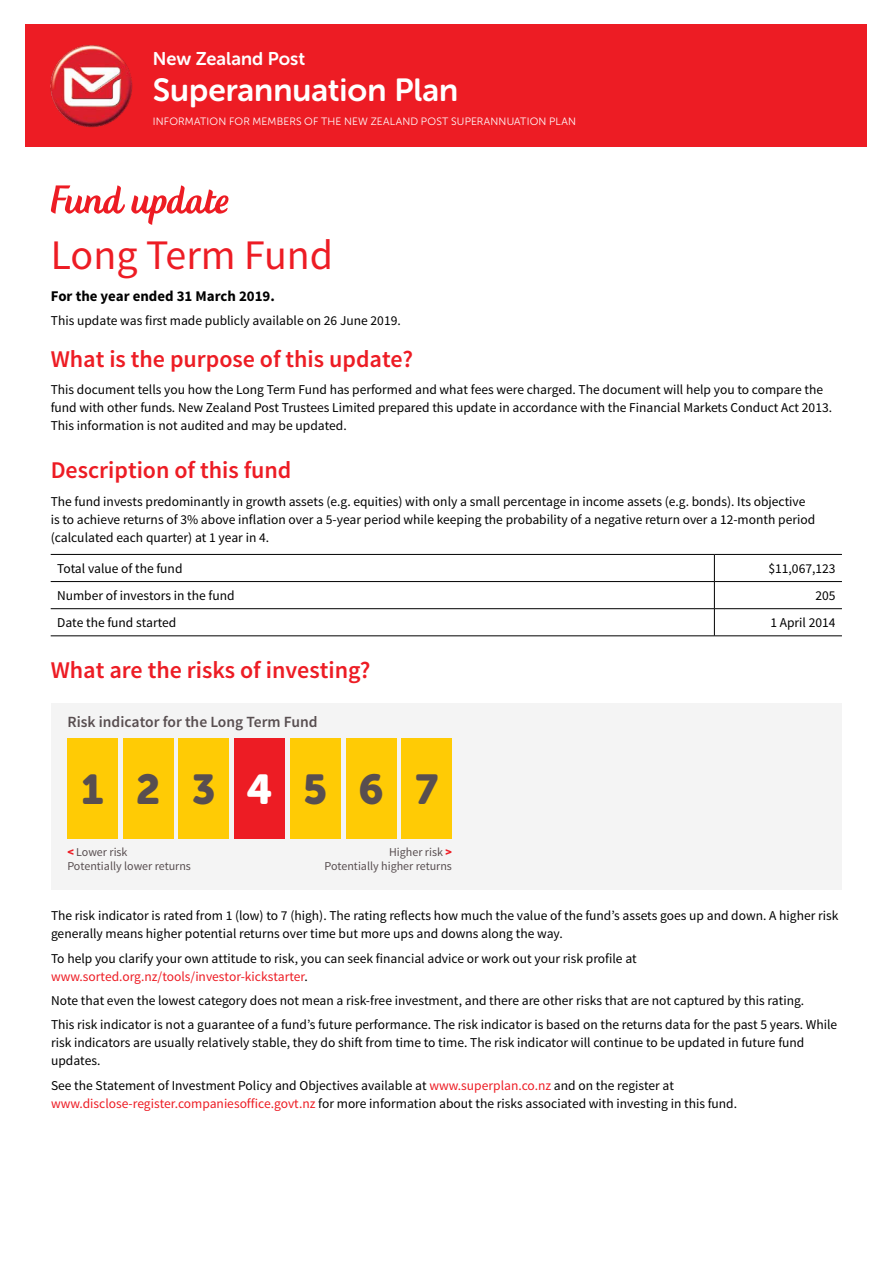
<style>
.page{position:relative;width:893px;height:1263px;background:#fff}
.page>*{position:absolute;margin:0;border:0;box-sizing:border-box;transform-origin:0 0}
.t1{font:52.5px "Creamy Script";letter-spacing:-.01em;color:#ed1c24}
.t2{font:42px "Source Sans Pro";color:#ed1c24}
.t3{font:41.55px "Museo Sans Rounded 900";letter-spacing:.76em;color:#584e50}
.t4{font:31.8px "Museo Sans Rounded 700";color:#fff}
.t5{font:600 24px "Source Sans Pro";color:#ed1c24}
.t6{font:18.45px "Museo Sans Rounded 700";color:#fff}
.t7{font:600 15.6px "Source Sans Pro";color:#584e50}
.t8{font:700 14.85px "Source Sans Pro";color:#000}
.t9{font:13.5px/18px "Source Sans Pro";color:#000}
.t10{font:12px/13.8px "Source Sans Pro";color:#584e50}
.t11{font:10.65px "Museo Sans Rounded 300";letter-spacing:.02em;color:#fff}
.s1{color:#fff}
.s2{font-weight:900;color:#ed1c24}
.s3{color:#ed1c24}
</style>
<div class="page">
<div style="left:26px;top:24px;width:841px;height:123px;background:#ed1c24"></div>
<img style="left:50px;top:45px;width:83px;height:83px">
<hr style="left:51px;top:554px;width:663px;height:1px;background:#000">
<hr style="left:714px;top:554px;width:128px;height:1px;background:#000">
<hr style="left:51px;top:581px;width:663px;height:1px;background:#000">
<hr style="left:714px;top:581px;width:128px;height:1px;background:#000">
<hr style="left:51px;top:608px;width:663px;height:1px;background:#000">
<hr style="left:714px;top:608px;width:128px;height:1px;background:#000">
<svg style="left:714px;top:555px;width:1px;height:81px"></svg>
<hr style="left:51px;top:636px;width:663px;height:1px;background:#000">
<hr style="left:714px;top:636px;width:128px;height:1px;background:#000">
<div style="left:51px;top:703px;width:791px;height:187px;background:#f4f4f4"></div>
<div style="left:67px;top:739px;width:50px;height:100px;background:#ffcb05"></div>
<div style="left:123px;top:739px;width:50px;height:100px;background:#ffcb05"></div>
<div style="left:179px;top:739px;width:50px;height:100px;background:#ffcb05"></div>
<div style="left:235px;top:739px;width:50px;height:100px;background:#ed1c24"></div>
<div style="left:290px;top:739px;width:50px;height:100px;background:#ffcb05"></div>
<div style="left:346px;top:739px;width:50px;height:100px;background:#ffcb05"></div>
<div style="left:402px;top:739px;width:50px;height:100px;background:#ffcb05"></div>
<h3 class="t6" style="left:153px;top:48px;width:154px">New Zealand Post</h3>
<h3 class="t4" style="left:153px;top:72px;width:307px">Superannuation Plan</h3>
<p class="t11" style="left:153px;top:116px;width:425px">INFORMATION FOR MEMBERS OF THE NEW ZEALAND POST SUPERANNUATION PLAN</p>
<h1 class="t1" style="left:51px;top:175px;width:180px">Fund update</h1>
<h2 class="t2" style="left:51px;top:229px;width:284px">Long Term Fund</h2>
<p class="t8" style="left:51px;top:286px;width:226px">For the year ended 31 March 2019.</p>
<p class="t9" style="left:51px;top:312px;width:351px">This update was first made publicly available on 26 June 2019.</p>
<h3 class="t5" style="left:51px;top:344px;width:364px">What is the purpose of this update?</h3>
<p class="t9" style="left:51px;top:381px;width:783px">This document tells you how the Long Term Fund has performed and what fees were charged. The document will help you to compare the fund with other funds. New Zealand Post Trustees Limited prepared this update in accordance with the Financial Markets Conduct Act 2013.<br>This information is not audited and may be updated.</p>
<h3 class="t5" style="left:51px;top:455px;width:242px">Description of this fund</h3>
<p class="t9" style="left:51px;top:493px;width:766px">The fund invests predominantly in growth assets (e.g. equities) with only a small percentage in income assets (e.g. bonds). Its objective is to achieve returns of 3% above inflation over a 5-year period while keeping the probability of a negative return over a 12-month period (calculated each quarter) at 1 year in 4.</p>
<p class="t9" style="left:57px;top:560px;width:127px">Total value of the fund</p>
<p class="t9" style="left:768px;top:560px;width:69px">$11,067,123</p>
<p class="t9" style="left:57px;top:587px;width:179px">Number of investors in the fund</p>
<p class="t9" style="left:815px;top:587px;width:22px">205</p>
<p class="t9" style="left:57px;top:614px;width:121px">Date the fund started</p>
<p class="t9" style="left:770px;top:614px;width:67px">1 April 2014</p>
<h3 class="t5" style="left:51px;top:655px;width:321px">What are the risks of investing?</h3>
<p class="t7" style="left:67px;top:711px;width:252px">Risk indicator for the Long Term Fund</p>
<h3 class="t3" style="left:81px;top:766px;width:358px">123<span class="s1">4</span>567</h3>
<p class="t10" style="left:67px;top:845px;width:125px"><span class="s2">&lt;</span> Lower risk<br>Potentially lower returns</p>
<p class="t10" style="left:324px;top:845px;width:129px;text-align:right">Higher risk <span class="s2">&gt;<br></span>Potentially higher returns</p>
<p class="t9" style="left:51px;top:907px;width:789px">The risk indicator is rated from 1 (low) to 7 (high). The rating reflects how much the value of the fund’s assets goes up and down. A higher risk generally means higher potential returns over time but more ups and downs along the way.</p>
<p class="t9" style="left:51px;top:949px;width:587px">To help you clarify your own attitude to risk, you can seek financial advice or work out your risk profile at <span class="s3">www.sorted.org.nz/tools/investor-kickstarter</span>.</p>
<p class="t9" style="left:51px;top:988px;width:788px;line-height:24.5px">Note that even the lowest category does not mean a risk-free investment, and there are other risks that are not captured by this rating.<br>This risk indicator is not a guarantee of a fund’s future performance. The risk indicator is based on the returns data for the past 5 years. While</p>
<p class="t9" style="left:51px;top:1034px;width:755px">risk indicators are usually relatively stable, they do shift from time to time. The risk indicator will continue to be updated in future fund updates.</p>
<p class="t9" style="left:51px;top:1076px;width:687px">See the Statement of Investment Policy and Objectives available at <span class="s3">www.superplan.co.nz</span> and on the register at <span class="s3">www.disclose-register.companiesoffice.govt.nz</span> for more information about the risks associated with investing in this fund.</p>
</div>
